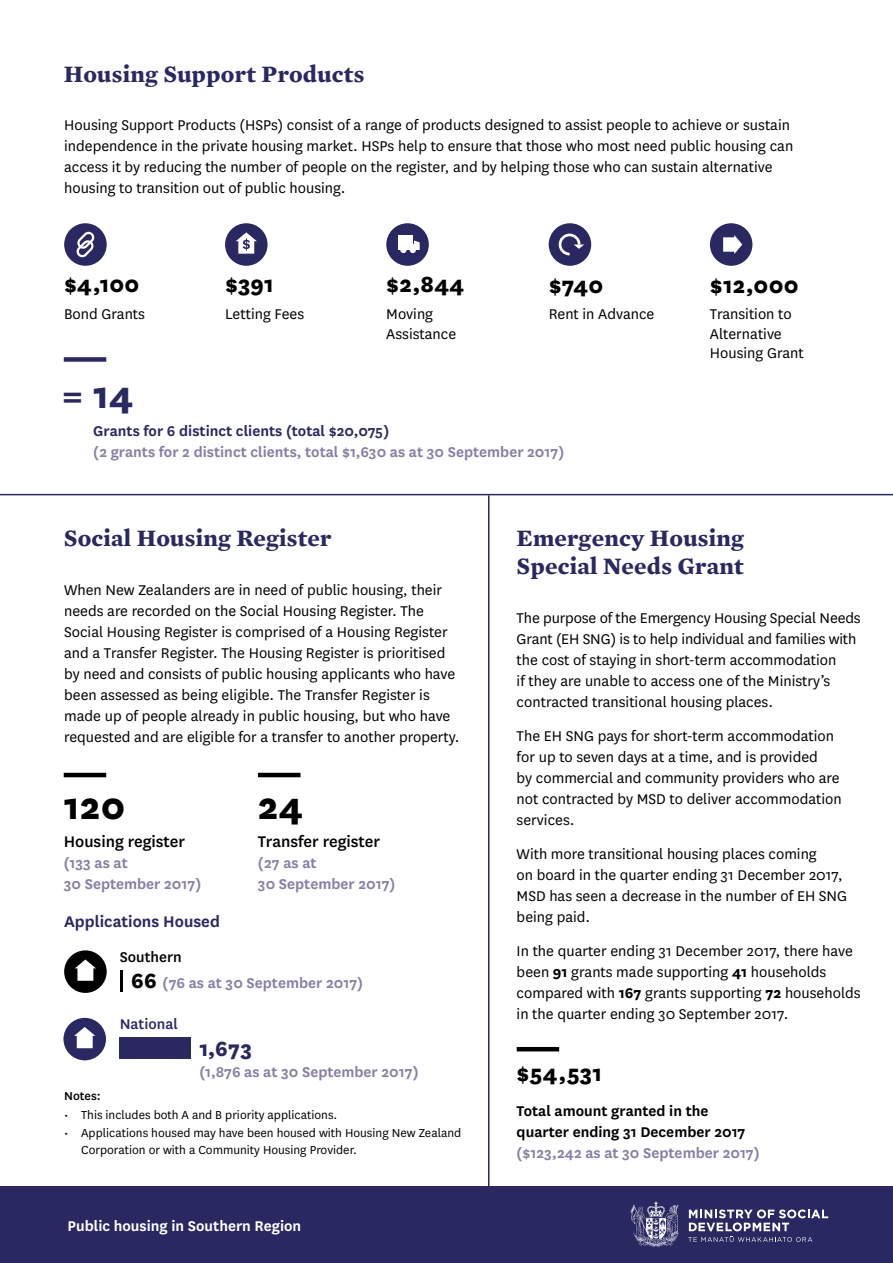
<style>
.page{position:relative;width:893px;height:1263px;background:#fff}
.page>*{position:absolute;margin:0;border:0;box-sizing:border-box;transform-origin:0 0}
.number_28pt{font:800 42px "National";color:#000}
.number_28pt-2{font:800 42px "National";color:#292861}
.number17pt{font:800 25.5px "National";letter-spacing:.01em;color:#000}
.number17{font:800 25.5px "National";color:#000}
.SUBHEAD{font:700 24px/28.8px "Mercury Text G1";letter-spacing:.01em;color:#292861}
.number16pt{font:800 24px "National";color:#292861}
.text_under_number{font:500 18px "National";color:#000}
.SUBHEAD_2{font:600 18px "National";color:#292861}
.BODY_TEXT{font:16.5px/21px "National";color:#000}
.Body_text_bold{font:600 16.5px/21px "National";color:#897ea4}
.body_text_under_numb{font:16.5px/19.5px "National";color:#000}
.Body_text_bold-2{font:600 16.5px/21px "National";color:#000}
.text_under_number-2{font:600 16.5px/21px "National";color:#897ea4}
.t1{font:600 16.5px "National";color:#fff}
.number16pt-2{font:600 16.5px "National";color:#897ea4}
.number_28pt-3{font:600 16.5px "National";color:#897ea4}
.Year{font:500 16.5px "National";color:#000}
.Year-2{font:500 16.5px "National";color:#292861}
.t2{font:13.5px/16.5px "National";color:#000}
.Notes_subheading{font:500 13.5px "National";color:#000}
.s1{color:#292861}
.s2{font-weight:800;font-size:24px;color:#000}
.s3{font-weight:700}
.s4{color:#897ea4}
</style>
<div class="page">
<div style="left:0;top:1186px;width:893px;height:77px;background:#292861"></div>
<svg style="left:631px;top:1202px;width:48px;height:45px"></svg>
<svg style="left:688px;top:1209px;width:140px;height:33px"></svg>
<div style="left:64px;top:357px;width:42px;height:5px;background:#292861"></div>
<hr style="left:517px;top:1047px;width:42px;height:4px;background:#000">
<hr style="left:64px;top:773px;width:42px;height:4px;background:#000">
<hr style="left:258px;top:773px;width:42px;height:4px;background:#000">
<hr style="left:0;top:494px;width:893px;height:1px;background:#292861">
<hr style="left:120px;top:970px;width:3px;height:21px;background:#000">
<div style="left:64px;top:950px;width:43px;height:43px;background:#000;border-radius:50%"></div>
<svg style="left:75px;top:959px;width:21px;height:22px"></svg>
<div style="left:64px;top:223px;width:43px;height:43px;background:#292861;border-radius:50%"></div>
<svg style="left:77px;top:231px;width:18px;height:27px"></svg>
<div style="left:225px;top:223px;width:43px;height:43px;background:#292861;border-radius:50%"></div>
<svg style="left:236px;top:232px;width:21px;height:22px"></svg>
<div style="left:386px;top:223px;width:43px;height:43px;background:#292861;border-radius:50%"></div>
<div style="left:398px;top:236px;width:15px;height:14px;background:#fff"></div>
<div style="left:400px;top:247px;width:7px;height:6px;background:#fff;border-radius:50%"></div>
<svg style="left:410px;top:240px;width:10px;height:13px"></svg>
<div style="left:710px;top:223px;width:42px;height:43px;background:#292861;border-radius:50%"></div>
<svg style="left:723px;top:235px;width:19px;height:19px"></svg>
<div style="left:549px;top:223px;width:42px;height:43px;background:#292861;border-radius:50%"></div>
<svg style="left:558px;top:233px;width:26px;height:23px"></svg>
<div style="left:63px;top:1018px;width:43px;height:42px;background:#292861;border-radius:50%"></div>
<svg style="left:74px;top:1027px;width:21px;height:21px"></svg>
<div style="left:120px;top:1037px;width:71px;height:22px;background:#292861"></div>
<hr style="left:488px;top:495px;width:1px;height:720px;background:#292861">
<p class="SUBHEAD" style="left:64px;top:59px;width:302px">Housing Support Products</p>
<p class="BODY_TEXT" style="left:64px;top:114px;width:731px">Housing Support Products (HSPs) consist of a range of products designed to assist people to achieve or sustain independence in the private housing market. HSPs help to ensure that those who most need public housing can access it by reducing the number of people on the register, and by helping those who can sustain alternative housing to transition out of public housing.</p>
<p class="number17pt" style="left:64px;top:266px;width:77px">$4,100</p>
<p class="body_text_under_numb" style="left:64px;top:304px;width:82px">Bond Grants</p>
<p class="number17pt" style="left:225px;top:266px;width:50px">$391</p>
<p class="body_text_under_numb" style="left:225px;top:304px;width:81px">Letting Fees</p>
<p class="number17pt" style="left:386px;top:266px;width:80px">$2,844</p>
<p class="body_text_under_numb" style="left:386px;top:304px;width:71px">Moving<br>Assistance</p>
<p class="number17pt" style="left:549px;top:267px;width:56px">$740</p>
<p class="body_text_under_numb" style="left:549px;top:304px;width:107px">Rent in Advance</p>
<p class="number17pt" style="left:710px;top:267px;width:90px">$12,000</p>
<p class="body_text_under_numb" style="left:710px;top:304px;width:95px">Transition to<br>Alternative<br>Housing Grant</p>
<p class="number_28pt-2" style="left:62px;top:365px;width:73px">= 14</p>
<p class="Body_text_bold" style="left:93px;top:420px;width:473px"><span class="s1">Grants for 6 distinct clients (total $20,075)<br></span>(2 grants for 2 distinct clients, total $1,630 as at 30 September 2017)</p>
<p class="SUBHEAD" style="left:64px;top:523px;width:269px">Social Housing Register</p>
<p class="BODY_TEXT" style="left:64px;top:579px;width:397px">When New Zealanders are in need of public housing, their needs are recorded on the Social Housing Register. The Social Housing Register is comprised of a Housing Register and a Transfer Register. The Housing Register is prioritised by need and consists of public housing applicants who have been assessed as being eligible. The Transfer Register is made up of people already in public housing, but who have requested and are eligible for a transfer to another property.</p>
<p class="number_28pt" style="left:64px;top:776px;width:63px">120</p>
<p class="text_under_number" style="left:64px;top:829px;width:123px">Housing register</p>
<p class="text_under_number-2" style="left:64px;top:852px;width:139px">(133 as at<br>30 September 2017)</p>
<p class="number_28pt" style="left:258px;top:776px;width:47px">24</p>
<p class="text_under_number" style="left:258px;top:829px;width:124px">Transfer register</p>
<p class="text_under_number-2" style="left:258px;top:852px;width:139px">(27 as at<br>30 September 2017)</p>
<p class="SUBHEAD_2" style="left:64px;top:908px;width:157px">Applications Housed</p>
<p class="Year" style="left:120px;top:945px;width:63px">Southern</p>
<p class="number_28pt-3" style="left:131px;top:972px;width:234px"><span class="s2">66</span> (76 as at 30 September 2017)</p>
<p class="Year-2" style="left:120px;top:1013px;width:60px">National</p>
<p class="number16pt" style="left:199px;top:1031px;width:54px">1,673</p>
<p class="number16pt-2" style="left:199px;top:1060px;width:221px">(1,876 as at 30 September 2017)</p>
<p class="Notes_subheading" style="left:64px;top:1087px;width:38px">Notes:</p>
<p class="t2" style="left:64px;top:1106px;width:275px">• This includes both A and B priority applications.</p>
<p class="t2" style="left:81px;top:1124px;width:382px;text-indent:-17px">• Applications housed may have been housed with Housing New Zealand<br>Corporation or with a Community Housing Provider.</p>
<p class="t1" style="left:68px;top:1214px;width:235px">Public housing in Southern Region</p>
<p class="SUBHEAD" style="left:517px;top:523px;width:229px">Emergency Housing<br>Special Needs Grant</p>
<p class="BODY_TEXT" style="left:517px;top:607px;width:346px">The purpose of the Emergency Housing Special Needs Grant (EH SNG) is to help individual and families with the cost of staying in short-term accommodation<br>if they are unable to access one of the Ministry’s contracted transitional housing places.</p>
<p class="BODY_TEXT" style="left:517px;top:725px;width:327px">The EH SNG pays for short-term accommodation for up to seven days at a time, and is provided<br>by commercial and community providers who are not contracted by MSD to deliver accommodation services.</p>
<p class="BODY_TEXT" style="left:517px;top:843px;width:332px">With more transitional housing places coming<br>on board in the quarter ending 31 December 2017, MSD has seen a decrease in the number of EH SNG being paid.</p>
<p class="BODY_TEXT" style="left:517px;top:939px;width:345px">In the quarter ending 31 December 2017, there have been <span class="s3">91</span> grants made supporting <span class="s3">41</span> households compared with <span class="s3">167</span> grants supporting <span class="s3">72</span> households in the quarter ending 30 September 2017.</p>
<p class="number17" style="left:517px;top:1055px;width:87px">$54,531</p>
<p class="Body_text_bold-2" style="left:517px;top:1100px;width:245px">Total amount granted in the quarter ending 31 December 2017 <span class="s4">($123,242 as at 30 September 2017)</span></p>
</div>
